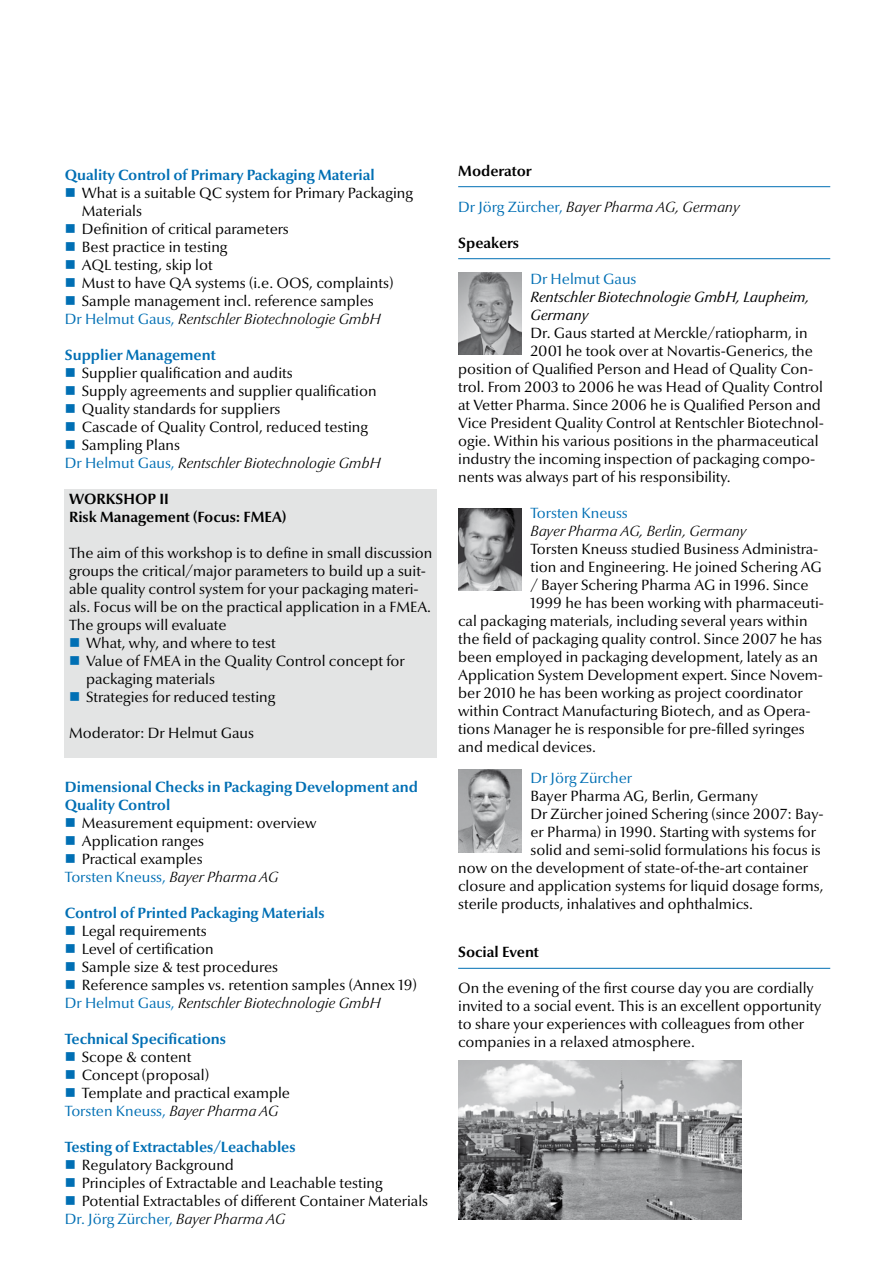
<style>
.page{position:relative;width:893px;height:1263px;background:#fff}
.page>*{position:absolute;margin:0;border:0;box-sizing:border-box;transform-origin:0 0}
.t1{font:15px/18px "Optima Nova LT";color:#000}
.t2{font:700 15px/18px "Optima Nova LT";color:#006fb4}
.t3{font:italic 300 15px "Optima Nova LT";color:#000}
.t4{font:15px "Optima Nova LT";color:#006fb4}
.t5{font:700 15px/18px "Optima Nova LT";color:#000}
.t6{font:italic 15px/18px "Optima Nova LT";color:#000}
.s1{font-weight:400;font-style:normal;color:#006fb4}
.s2{font-weight:300;font-style:italic;color:#000}
</style>
<div class="page">
<div style="left:65px;top:489px;width:372px;height:268px;background:#e3e4e4"></div>
<hr style="left:458px;top:186px;width:372px;height:1px;background:#006fb4">
<hr style="left:458px;top:258px;width:372px;height:1px;background:#006fb4">
<hr style="left:458px;top:968px;width:372px;height:1px;background:#006fb4">
<img style="left:458px;top:273px;width:64px;height:82px">
<img style="left:458px;top:508px;width:64px;height:82px">
<img style="left:458px;top:770px;width:64px;height:82px">
<img style="left:458px;top:1060px;width:283px;height:160px">
<p class="t2" style="left:65px;top:166px;width:311px">Quality Control of Primary Packaging Material</p>
<p class="t1" style="left:82px;top:184px;width:333px">What is a suitable QC system for Primary Packaging</p>
<p class="t1" style="left:82px;top:202px;width:62px">Materials</p>
<p class="t1" style="left:82px;top:220px;width:209px">Definition of critical parameters</p>
<p class="t1" style="left:82px;top:238px;width:147px">Best practice in testing</p>
<p class="t1" style="left:82px;top:256px;width:132px">AQL testing, skip lot</p>
<p class="t1" style="left:82px;top:274px;width:313px">Must to have QA systems (i.e. OOS, complaints)</p>
<p class="t1" style="left:82px;top:292px;width:293px">Sample management incl. reference samples</p>
<p class="t3" style="left:65px;top:310px;width:318px"><span class="s1">Dr Helmut Gaus,</span> Rentschler Biotechnologie GmbH</p>
<p class="t2" style="left:65px;top:346px;width:152px">Supplier Management</p>
<p class="t1" style="left:82px;top:364px;width:212px">Supplier qualification and audits</p>
<p class="t1" style="left:82px;top:382px;width:296px">Supply agreements and supplier qualification</p>
<p class="t1" style="left:82px;top:400px;width:200px">Quality standards for suppliers</p>
<p class="t1" style="left:82px;top:418px;width:288px">Cascade of Quality Control, reduced testing</p>
<p class="t1" style="left:82px;top:436px;width:100px">Sampling Plans</p>
<p class="t3" style="left:65px;top:454px;width:318px"><span class="s1">Dr Helmut Gaus,</span> Rentschler Biotechnologie GmbH</p>
<p class="t5" style="left:69px;top:490px;width:219px">WORKSHOP II<br>Risk Management (Focus: FMEA)</p>
<p class="t1" style="left:69px;top:544px;width:365px">The aim of this workshop is to define in small discussion</p>
<p class="t1" style="left:69px;top:562px;width:358px">groups the critical/major parameters to build up a suit-</p>
<p class="t1" style="left:69px;top:580px;width:351px">able quality control system for your packaging materi-</p>
<p class="t1" style="left:69px;top:598px;width:364px">als. Focus will be on the practical application in a FMEA.</p>
<p class="t1" style="left:69px;top:616px;width:159px">The groups will evaluate</p>
<p class="t1" style="left:86px;top:634px;width:191px">What, why, and where to test</p>
<p class="t1" style="left:86px;top:652px;width:320px">Value of FMEA in the Quality Control concept for</p>
<p class="t1" style="left:86px;top:670px;width:130px">packaging materials</p>
<p class="t1" style="left:86px;top:688px;width:191px">Strategies for reduced testing</p>
<p class="t1" style="left:69px;top:724px;width:186px">Moderator: Dr Helmut Gaus</p>
<p class="t2" style="left:65px;top:778px;width:355px">Dimensional Checks in Packaging Development and<br>Quality Control</p>
<p class="t1" style="left:82px;top:814px;width:236px">Measurement equipment: overview</p>
<p class="t1" style="left:82px;top:832px;width:124px">Application ranges</p>
<p class="t1" style="left:82px;top:850px;width:122px">Practical examples</p>
<p class="t4" style="left:65px;top:868px;width:215px">Torsten Kneuss, <span class="s2">Bayer Pharma AG</span></p>
<p class="t2" style="left:65px;top:904px;width:261px">Control of Printed Packaging Materials</p>
<p class="t1" style="left:82px;top:922px;width:126px">Legal requirements</p>
<p class="t1" style="left:82px;top:940px;width:133px">Level of certification</p>
<p class="t1" style="left:82px;top:958px;width:198px">Sample size &amp; test procedures</p>
<p class="t1" style="left:82px;top:976px;width:337px">Reference samples vs. retention samples (Annex 19)</p>
<p class="t3" style="left:65px;top:994px;width:318px"><span class="s1">Dr Helmut Gaus,</span> Rentschler Biotechnologie GmbH</p>
<p class="t2" style="left:65px;top:1030px;width:163px">Technical Specifications</p>
<p class="t1" style="left:82px;top:1048px;width:111px">Scope &amp; content</p>
<p class="t1" style="left:82px;top:1066px;width:129px">Concept (proposal)</p>
<p class="t1" style="left:82px;top:1084px;width:210px">Template and practical example</p>
<p class="t4" style="left:65px;top:1102px;width:215px">Torsten Kneuss, <span class="s2">Bayer Pharma AG</span></p>
<p class="t2" style="left:65px;top:1138px;width:232px">Testing of Extractables/Leachables</p>
<p class="t1" style="left:82px;top:1156px;width:154px">Regulatory Background</p>
<p class="t1" style="left:82px;top:1174px;width:302px">Principles of Extractable and Leachable testing</p>
<p class="t1" style="left:82px;top:1192px;width:348px">Potential Extractables of different Container Materials</p>
<p class="t4" style="left:65px;top:1210px;width:222px">Dr. Jörg Zürcher, <span class="s2">Bayer Pharma AG</span></p>
<p class="t5" style="left:458px;top:162px;width:75px">Moderator</p>
<p class="t3" style="left:458px;top:198px;width:283px"><span class="s1">Dr Jörg Zürcher,</span> Bayer Pharma AG, Germany</p>
<p class="t5" style="left:458px;top:234px;width:62px">Speakers</p>
<p class="t4" style="left:530px;top:270px;width:108px">Dr Helmut Gaus</p>
<p class="t6" style="left:530px;top:288px;width:281px">Rentschler Biotechnologie GmbH, Laupheim,<br>Germany</p>
<p class="t1" style="left:530px;top:324px;width:279px">Dr. Gaus started at Merckle/ratiopharm, in</p>
<p class="t1" style="left:530px;top:342px;width:284px">2001 he took over at Novartis-Generics, the</p>
<p class="t1" style="left:458px;top:360px;width:356px">position of Qualified Person and Head of Quality Con-</p>
<p class="t1" style="left:458px;top:378px;width:366px">trol. From 2003 to 2006 he was Head of Quality Control</p>
<p class="t1" style="left:458px;top:396px;width:364px">at Vetter Pharma. Since 2006 he is Qualified Person and</p>
<p class="t1" style="left:458px;top:414px;width:367px">Vice President Quality Control at Rentschler Biotechnol-</p>
<p class="t1" style="left:458px;top:432px;width:362px">ogie. Within his various positions in the pharmaceutical</p>
<p class="t1" style="left:458px;top:450px;width:358px">industry the incoming inspection of packaging compo-</p>
<p class="t1" style="left:458px;top:468px;width:274px">nents was always part of his responsibility.</p>
<p class="t4" style="left:530px;top:504px;width:99px">Torsten Kneuss</p>
<p class="t3" style="left:530px;top:522px;width:218px">Bayer Pharma AG, Berlin, Germany</p>
<p class="t1" style="left:530px;top:540px;width:289px">Torsten Kneuss studied Business Administra-</p>
<p class="t1" style="left:530px;top:558px;width:293px">tion and Engineering. He joined Schering AG</p>
<p class="t1" style="left:530px;top:576px;width:280px">/ Bayer Schering Pharma AG in 1996. Since</p>
<p class="t1" style="left:530px;top:594px;width:295px">1999 he has been working with pharmaceuti-</p>
<p class="t1" style="left:458px;top:612px;width:351px">cal packaging materials, including several years within</p>
<p class="t1" style="left:458px;top:630px;width:366px">the field of packaging quality control. Since 2007 he has</p>
<p class="t1" style="left:458px;top:648px;width:361px">been employed in packaging development, lately as an</p>
<p class="t1" style="left:458px;top:666px;width:366px">Application System Development expert. Since Novem-</p>
<p class="t1" style="left:458px;top:684px;width:346px">ber 2010 he has been working as project coordinator</p>
<p class="t1" style="left:458px;top:702px;width:354px">within Contract Manufacturing Biotech, and as Opera-</p>
<p class="t1" style="left:458px;top:720px;width:348px">tions Manager he is responsible for pre-filled syringes</p>
<p class="t1" style="left:458px;top:738px;width:139px">and medical devices.</p>
<p class="t4" style="left:530px;top:769px;width:103px">Dr Jörg Zürcher</p>
<p class="t1" style="left:530px;top:787px;width:229px">Bayer Pharma AG, Berlin, Germany</p>
<p class="t1" style="left:530px;top:805px;width:295px">Dr Zürcher joined Schering (since 2007: Bay-</p>
<p class="t1" style="left:530px;top:823px;width:287px">er Pharma) in 1990. Starting with systems for</p>
<p class="t1" style="left:530px;top:841px;width:292px">solid and semi-solid formulations his focus is</p>
<p class="t1" style="left:458px;top:859px;width:351px">now on the development of state-of-the-art container</p>
<p class="t1" style="left:458px;top:877px;width:367px">closure and application systems for liquid dosage forms,</p>
<p class="t1" style="left:458px;top:895px;width:296px">sterile products, inhalatives and ophthalmics.</p>
<p class="t5" style="left:458px;top:943px;width:82px">Social Event</p>
<p class="t1" style="left:458px;top:979px;width:365px">On the evening of the first course day you are cordially invited to a social event. This is an excellent opportunity to share your experiences with colleagues from other companies in a relaxed atmosphere.</p>
</div>
